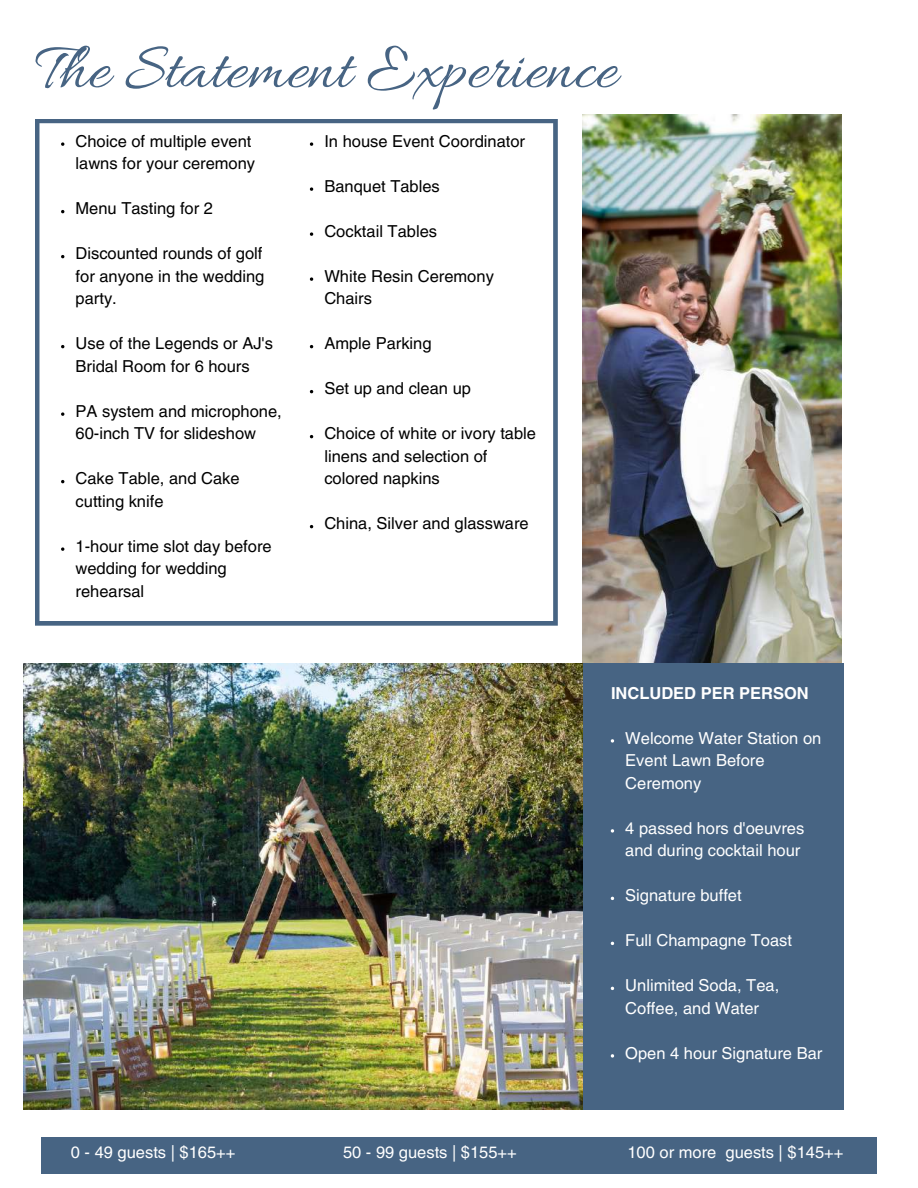
<style>
.page{position:relative;width:918px;height:1188px;background:#fff}
.page>*{position:absolute;margin:0;border:0;box-sizing:border-box;transform-origin:0 0}
.t1{font:67.5px "Allura";color:#476483}
.t2{font:16.5px/22.5px "Helvetica LT Pro";color:#000}
.t3{font:16.5px/22.5px "Helvetica LT Pro";color:#fff}
.t4{font:700 16.5px "Helvetica LT Pro";color:#fff}
</style>
<div class="page">
<svg style="left:35px;top:119px;width:523px;height:506px"></svg>
<svg style="left:61px;top:142px;width:3px;height:4px"></svg>
<svg style="left:61px;top:412px;width:3px;height:4px"></svg>
<svg style="left:61px;top:547px;width:3px;height:4px"></svg>
<img style="left:582px;top:115px;width:259px;height:548px">
<svg style="left:310px;top:142px;width:3px;height:4px"></svg>
<svg style="left:310px;top:187px;width:3px;height:4px"></svg>
<svg style="left:310px;top:232px;width:3px;height:4px"></svg>
<svg style="left:310px;top:277px;width:3px;height:4px"></svg>
<div style="left:582px;top:663px;width:262px;height:446px;background:#476483"></div>
<svg style="left:611px;top:739px;width:3px;height:4px"></svg>
<svg style="left:611px;top:829px;width:3px;height:4px"></svg>
<svg style="left:611px;top:1054px;width:3px;height:4px"></svg>
<div style="left:42px;top:1137px;width:834px;height:36px;background:#476483"></div>
<img style="left:24px;top:663px;width:559px;height:447px">
<h1 class="t1" style="left:35px;top:32px;width:584px">The Statement Experience</h1>
<p class="t2" style="left:324px;top:131px;width:202px">In house Event Coordinator</p>
<p class="t2" style="left:324px;top:176px;width:117px">Banquet Tables</p>
<p class="t2" style="left:324px;top:221px;width:114px">Cocktail Tables</p>
<p class="t2" style="left:324px;top:266px;width:171px">White Resin Ceremony<br>Chairs</p>
<p class="t2" style="left:324px;top:334px;width:109px">Ample Parking</p>
<p class="t2" style="left:324px;top:379px;width:148px">Set up and clean up</p>
<p class="t2" style="left:324px;top:424px;width:213px">Choice of white or ivory table linens and selection of colored napkins</p>
<p class="t2" style="left:324px;top:514px;width:206px">China, Silver and glassware</p>
<p class="t2" style="left:76px;top:131px;width:181px">Choice of multiple event lawns for your ceremony</p>
<p class="t2" style="left:76px;top:199px;width:139px">Menu Tasting for 2</p>
<p class="t2" style="left:76px;top:244px;width:190px;text-align:justify">Discounted rounds of golf for anyone in the wedding party.</p>
<p class="t2" style="left:76px;top:334px;width:199px">Use of the Legends or AJ's<br>Bridal Room for 6 hours</p>
<p class="t2" style="left:76px;top:401px;width:208px">PA system and microphone,<br>60-inch TV for slideshow</p>
<p class="t2" style="left:76px;top:469px;width:166px">Cake Table, and Cake cutting knife</p>
<p class="t2" style="left:76px;top:536px;width:198px">1-hour time slot day before wedding for wedding rehearsal</p>
<p class="t4" style="left:611px;top:687px;width:199px">INCLUDED PER PERSON</p>
<p class="t3" style="left:625px;top:728px;width:198px">Welcome Water Station on<br>Event Lawn Before<br>Ceremony</p>
<p class="t3" style="left:625px;top:818px;width:181px">4 passed hors d'oeuvres and during cocktail hour</p>
<p class="t3" style="left:625px;top:886px;width:118px">Signature buffet</p>
<p class="t3" style="left:625px;top:931px;width:168px">Full Champagne Toast</p>
<p class="t3" style="left:625px;top:976px;width:155px">Unlimited Soda, Tea,<br>Coffee, and Water</p>
<p class="t3" style="left:625px;top:1043px;width:199px">Open 4 hour Signature Bar</p>
<p class="t3" style="left:71px;top:1143px;width:166px">0 - 49 guests | $165++</p>
<p class="t3" style="left:343px;top:1143px;width:175px">50 - 99 guests | $155++</p>
<p class="t3" style="left:627px;top:1143px;width:217px">100 or more guests | $145++</p>
</div>
